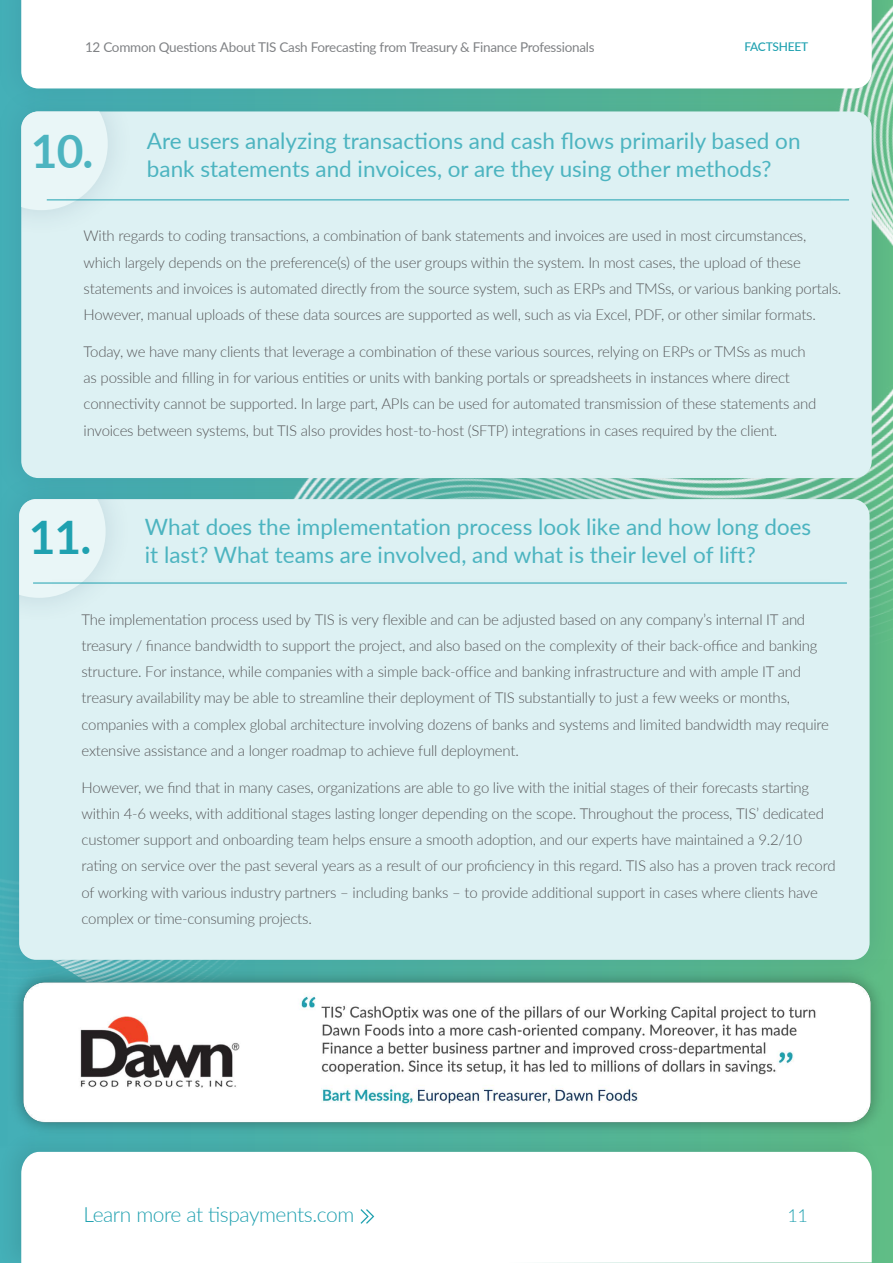
<style>
.page{position:relative;width:893px;height:1263px;background:#fff}
.page>*{position:absolute;margin:0;border:0;box-sizing:border-box;transform-origin:0 0}
.t1{font:22.5px "Lato";color:#4cb4c0}
.t2{font:300 21px "Lato";letter-spacing:-.02em;color:#21a1b0}
.t3{font:300 18px "Lato";color:#21a1b0}
.t4{font:300 15px/26.2px "Lato";letter-spacing:-.015em;color:#58595b}
.t5{font:13.5px "Lato";letter-spacing:-.02em;color:#808285}
.t6{font:500 12px "Lato";letter-spacing:-.02em;color:#1fa1b0}
</style>
<div class="page">
<div style="left:0;top:0;width:893px;height:117px;background:#1a3d63;opacity:.15"></div>
<svg style="left:21px;top:0;width:851px;height:83px"></svg>
<div style="left:0;top:0;width:7px;height:117px;background:#43aeb7"></div>
<div style="left:0;top:83px;width:893px;height:423px;background:#1a3d63;opacity:.15"></div>
<div style="left:21px;top:111px;width:851px;height:367px;background:#ddf1f3;border-radius:17px"></div>
<svg style="left:21px;top:111px;width:87px;height:99px"></svg>
<div style="left:28px;top:172px;width:840px;height:56px;background:#ddf1f3"></div>
<hr style="left:47px;top:199px;width:802px;height:1px;background:#1fa1b0">
<div style="left:0;top:1127px;width:884px;height:136px;background:#000;opacity:.09"></div>
<svg style="left:21px;top:1152px;width:851px;height:111px"></svg>
<svg style="left:360px;top:1209px;width:14px;height:15px"></svg>
<div style="left:0;top:470px;width:893px;height:518px;background:#1a3d63;opacity:.15"></div>
<div style="left:19px;top:499px;width:851px;height:461px;background:#ddf1f3;border-radius:17px"></div>
<div style="left:19px;top:499px;width:87px;height:56px;background:#e9f6f7"></div>
<div style="left:14px;top:555px;width:851px;height:56px;background:#ddf1f3"></div>
<hr style="left:33px;top:583px;width:814px;height:1px;background:#1fa1b0">
<img style="left:0;top:1145px;width:7px;height:2px">
<img style="left:0;top:960px;width:893px;height:185px">
<p class="t5" style="left:85px;top:38px;width:511px">12 Common Questions About TIS Cash Forecasting from Treasury &amp; Finance Professionals</p>
<p class="t6" style="left:744px;top:38px;width:65px">FACTSHEET</p>
<h1 class="t1" style="left:147px;top:124px;width:655px">Are users analyzing transactions and cash flows primarily based on</h1>
<h1 class="t1" style="left:31px;top:153px;width:742px"><sup>10.</sup> bank statements and invoices, or are they using other methods?</h1>
<p class="t4" style="left:84px;top:222px;width:759px">With regards to coding transactions, a combination of bank statements and invoices are used in most circumstances, which largely depends on the preference(s) of the user groups within the system. In most cases, the upload of these statements and invoices is automated directly from the source system, such as ERPs and TMSs, or various banking portals.<br>However, manual uploads of these data sources are supported as well, such as via Excel, PDF, or other similar formats.</p>
<p class="t4" style="left:84px;top:338px;width:734px">Today, we have many clients that leverage a combination of these various sources, relying on ERPs or TMSs as much as possible and filling in for various entities or units with banking portals or spreadsheets in instances where direct connectivity cannot be supported. In large part, APIs can be used for automated transmission of these statements and invoices between systems, but TIS also provides host-to-host (SFTP) integrations in cases required by the client.</p>
<h1 class="t1" style="left:145px;top:511px;width:668px">What does the implementation process look like and how long does</h1>
<h1 class="t1" style="left:29px;top:539px;width:728px"><sup>11.</sup> it last? What teams are involved, and what is their level of lift?</h1>
<p class="t4" style="left:81px;top:605px;width:749px">The implementation process used by TIS is very flexible and can be adjusted based on any company’s internal IT and treasury / finance bandwidth to support the project, and also based on the complexity of their back-office and banking structure. For instance, while companies with a simple back-office and banking infrastructure and with ample IT and treasury availability may be able to streamline their deployment of TIS substantially to just a few weeks or months, companies with a complex global architecture involving dozens of banks and systems and limited bandwidth may require extensive assistance and a longer roadmap to achieve full deployment.</p>
<p class="t4" style="left:81px;top:773px;width:756px">However, we find that in many cases, organizations are able to go live with the initial stages of their forecasts starting within 4-6 weeks, with additional stages lasting longer depending on the scope. Throughout the process, TIS’ dedicated customer support and onboarding team helps ensure a smooth adoption, and our experts have maintained a 9.2/10 rating on service over the past several years as a result of our proficiency in this regard. TIS also has a proven track record of working with various industry partners – including banks – to provide additional support in cases where clients have complex or time-consuming projects.</p>
<h2 class="t2" style="left:84px;top:1199px;width:272px">Learn more at tispayments.com</h2>
<p class="t3" style="left:787px;top:1202px;width:22px">11</p>
</div>
